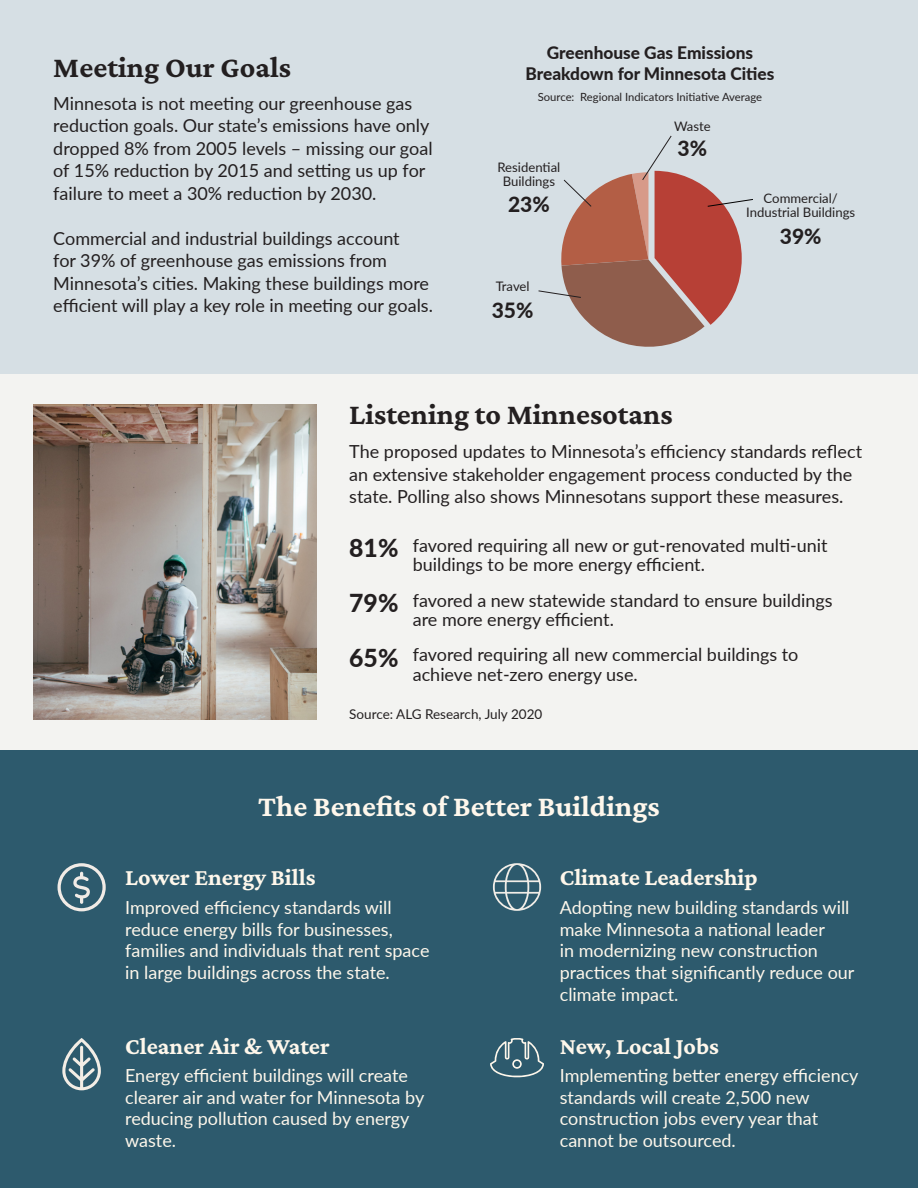
<style>
.page{position:relative;width:918px;height:1188px;background:#fff}
.page>*{position:absolute;margin:0;border:0;box-sizing:border-box;transform-origin:0 0}
.t1{font:200 30px "Crimson Pro";color:#231f20}
.t2{font:200 30px "Crimson Pro";color:#fef7ec}
.t3{font:800 24.75px "Lato";color:#231f20}
.t4{font:200 24px "Crimson Pro";color:#fef7eb}
.t5{font:800 21px "Lato";color:#231f20}
.t6{font:18px/22.5px "Lato";color:#231f20}
.t7{font:18px/21.6px "Lato";color:#fef7eb}
.t8{font:800 17.25px "Lato";color:#231f20}
.t9{font:13.5px "Lato";color:#231f20}
.t10{font:13.2px/14.2px "Lato";color:#231f20;text-align:center}
.t11{font:11.25px "Lato";color:#231f20}
</style>
<div class="page">
<div style="left:0;top:0;width:918px;height:384px;background:#d6dfe4"></div>
<div style="left:0;top:737px;width:918px;height:451px;background:#2d5a6d"></div>
<svg style="left:58px;top:863px;width:48px;height:48px"></svg>
<svg style="left:62px;top:1038px;width:39px;height:52px"></svg>
<svg style="left:490px;top:1038px;width:54px;height:40px"></svg>
<div style="left:0;top:374px;width:918px;height:375px;background:#f3f3f1"></div>
<img style="left:33px;top:405px;width:283px;height:315px">
<svg style="left:538px;top:135px;width:215px;height:212px"></svg>
<svg style="left:493px;top:863px;width:48px;height:48px"></svg>
<p class="t1" style="left:53px;top:48px;width:239px">Meeting Our Goals</p>
<p class="t6" style="left:53px;top:91px;width:381px">Minnesota is not meeting our greenhouse gas reduction goals. Our state’s emissions have only dropped 8% from 2005 levels – missing our goal of 15% reduction by 2015 and setting us up for failure to meet a 30% reduction by 2030.</p>
<p class="t6" style="left:53px;top:226px;width:381px">Commercial and industrial buildings account<br>for 39% of greenhouse gas emissions from Minnesota’s cities. Making these buildings more efficient will play a key role in meeting our goals.</p>
<p class="t8" style="left:547px;top:40px;width:208px">Greenhouse Gas Emissions</p>
<p class="t8" style="left:526px;top:61px;width:250px">Breakdown for Minnesota Cities</p>
<p class="t11" style="left:538px;top:89px;width:226px">Source: Regional Indicators Initiative Average</p>
<p class="t10" style="left:674px;top:119px;width:38px">Waste</p>
<p class="t5" style="left:678px;top:132px;width:31px">3%</p>
<p class="t10" style="left:498px;top:160px;width:64px">Residential<br>Buildings</p>
<p class="t5" style="left:508px;top:189px;width:43px">23%</p>
<p class="t10" style="left:746px;top:190px;width:111px">Commercial/<br>Industrial Buildings</p>
<p class="t5" style="left:780px;top:221px;width:43px">39%</p>
<p class="t10" style="left:496px;top:279px;width:35px">Travel</p>
<p class="t5" style="left:492px;top:294px;width:43px">35%</p>
<p class="t1" style="left:349px;top:395px;width:325px">Listening to Minnesotans</p>
<p class="t6" style="left:349px;top:440px;width:514px">The proposed updates to Minnesota’s efficiency standards reflect an extensive stakeholder engagement process conducted by the state. Polling also shows Minnesotans support these measures.</p>
<p class="t3" style="left:349px;top:530px;width:51px">81%</p>
<p class="t6" style="left:413px;top:534px;width:416px;line-height:19.5px">favored requiring all new or gut-renovated multi-unit buildings to be more energy efficient.</p>
<p class="t3" style="left:349px;top:585px;width:51px">79%</p>
<p class="t6" style="left:413px;top:590px;width:421px;line-height:19.5px">favored a new statewide standard to ensure buildings are more energy efficient.</p>
<p class="t3" style="left:349px;top:639px;width:51px">65%</p>
<p class="t6" style="left:413px;top:644px;width:387px;line-height:19.5px">favored requiring all new commercial buildings to achieve net-zero energy use.</p>
<p class="t9" style="left:349px;top:705px;width:195px">Source: ALG Research, July 2020</p>
<p class="t2" style="left:258px;top:787px;width:403px">The Benefits of Better Buildings</p>
<p class="t4" style="left:125px;top:862px;width:192px">Lower Energy Bills</p>
<p class="t7" style="left:125px;top:896px;width:306px">Improved efficiency standards will reduce energy bills for businesses, families and individuals that rent space in large buildings across the state.</p>
<p class="t4" style="left:125px;top:1031px;width:206px">Cleaner Air &amp; Water</p>
<p class="t7" style="left:125px;top:1064px;width:301px">Energy efficient buildings will create clearer air and water for Minnesota by reducing pollution caused by energy waste.</p>
<p class="t4" style="left:560px;top:862px;width:200px">Climate Leadership</p>
<p class="t7" style="left:560px;top:896px;width:296px">Adopting new building standards will make Minnesota a national leader<br>in modernizing new construction practices that significantly reduce our climate impact.</p>
<p class="t4" style="left:560px;top:1031px;width:161px">New, Local Jobs</p>
<p class="t7" style="left:560px;top:1064px;width:300px">Implementing better energy efficiency standards will create 2,500 new construction jobs every year that cannot be outsourced.</p>
</div>
